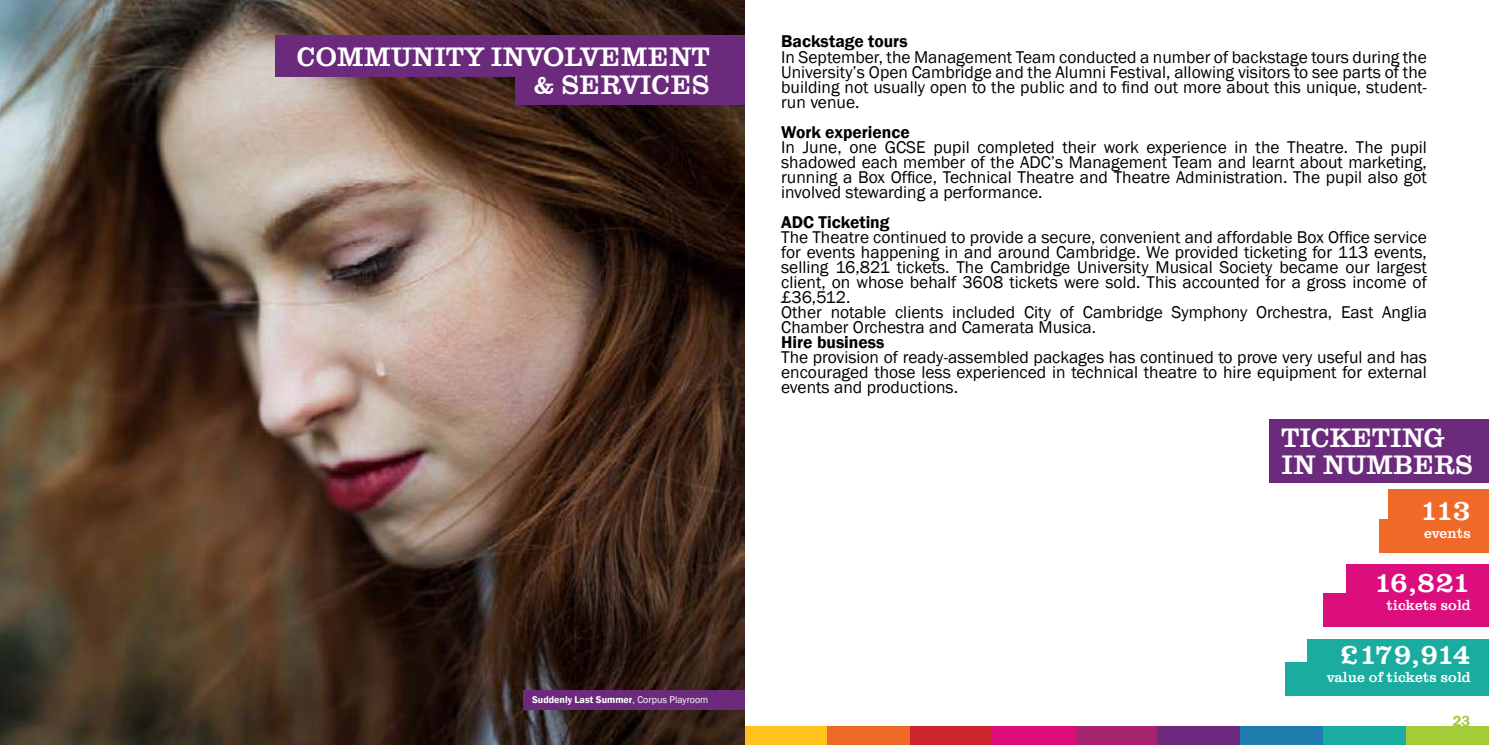
<style>
.page{position:relative;width:1489px;height:745px;background:#fff}
.page>*{position:absolute;margin:0;border:0;box-sizing:border-box;transform-origin:0 0}
.t1{font:500 30px "Clarendon T";letter-spacing:-.08em;color:#fff}
.t2{font:500 27.5px/27.5px "Clarendon T";color:#fff;text-align:right}
.t3{font:17.5px/15px "Franklin Gothic";color:#000;text-align:justify}
.t4{font:600 17.5px "Franklin Gothic";color:#000}
.t5{font:500 15px "Clarendon T";color:#fff}
.t6{font:600 15px "Franklin Gothic";color:#a4cb39}
.t7{font:600 10px "Franklin Gothic";color:#fff}
.s1{font-weight:400}
</style>
<div class="page">
<div style="left:1322px;top:725px;width:83px;height:19px;background:#1aad9f"></div>
<div style="left:827px;top:725px;width:83px;height:19px;background:#ef6928"></div>
<div style="left:909px;top:725px;width:83px;height:19px;background:#ce242f"></div>
<div style="left:992px;top:725px;width:83px;height:19px;background:#dc0e7e"></div>
<div style="left:1074px;top:725px;width:83px;height:19px;background:#a5256e"></div>
<div style="left:1157px;top:725px;width:82px;height:19px;background:#6c2a7d"></div>
<div style="left:1239px;top:725px;width:83px;height:19px;background:#1d7dac"></div>
<div style="left:1405px;top:725px;width:83px;height:19px;background:#a4cb39"></div>
<div style="left:744px;top:725px;width:83px;height:19px;background:#ffc41e"></div>
<img style="left:0;top:0;width:745px;height:744px">
<div style="left:275px;top:35px;width:470px;height:42px;background:#6c2a7d"></div>
<div style="left:515px;top:63px;width:230px;height:42px;background:#6c2a7d"></div>
<div style="left:523px;top:690px;width:222px;height:19px;background:#6c2a7d"></div>
<div style="left:1388px;top:489px;width:100px;height:33px;background:#ef6928"></div>
<div style="left:1345px;top:564px;width:143px;height:33px;background:#dc0e7e"></div>
<div style="left:1322px;top:592px;width:166px;height:34px;background:#dc0e7e"></div>
<div style="left:1306px;top:639px;width:182px;height:33px;background:#1aad9f"></div>
<div style="left:1284px;top:662px;width:204px;height:33px;background:#1aad9f"></div>
<div style="left:1379px;top:519px;width:109px;height:33px;background:#ef6928"></div>
<div style="left:1268px;top:418px;width:220px;height:64px;background:#6c2a7d"></div>
<h2 class="t2" style="left:297px;top:43px;width:414px">COMMUNITY INVOLVEMENT &amp; SERVICES</h2>
<p class="t7" style="left:532px;top:693px;width:178px">Suddenly Last Summer<span class="s1">, Corpus Playroom</span></p>
<p class="t4" style="left:781px;top:31px;width:128px">Backstage tours</p>
<p class="t3" style="left:781px;top:49px;width:647px">In September, the Management Team conducted a number of backstage tours during the University’s Open Cambridge and the Alumni Festival, allowing visitors to see parts of the building not usually open to the public and to find out more about this unique, student&shy;run venue.</p>
<p class="t4" style="left:781px;top:121px;width:130px">Work experience</p>
<p class="t3" style="left:781px;top:139px;width:647px">In June, one GCSE pupil completed their work experience in the Theatre. The pupil shadowed each member of the ADC’s Management Team and learnt about marketing, running a Box Office, Technical Theatre and Theatre Administration. The pupil also got involved stewarding a performance.</p>
<p class="t4" style="left:781px;top:211px;width:110px">ADC Ticketing</p>
<p class="t3" style="left:781px;top:229px;width:647px;text-align:left">The Theatre continued to provide a secure, convenient and affordable Box Office service for events happening in and around Cambridge. We provided ticketing for 113 events, selling 16,821 tickets. The Cambridge University Musical Society became our largest client, on whose behalf 3608 tickets were sold. This accounted for a gross income of £36,512.<br>Other notable clients included City of Cambridge Symphony Orchestra, East Anglia Chamber Orchestra and Camerata Musica.</p>
<p class="t4" style="left:781px;top:331px;width:105px">Hire business</p>
<p class="t3" style="left:781px;top:349px;width:647px">The provision of ready-assembled packages has continued to prove very useful and has encouraged those less experienced in technical theatre to hire equipment for external events and productions.</p>
<h2 class="t2" style="left:1281px;top:424px;width:193px;text-align:left">TICKETING<br>IN NUMBERS</h2>
<h1 class="t1" style="left:1419px;top:492px;width:52px">113</h1>
<p class="t5" style="left:1423px;top:523px;width:48px">events</p>
<h1 class="t1" style="left:1373px;top:564px;width:99px">16,821</h1>
<p class="t5" style="left:1386px;top:595px;width:86px">tickets sold</p>
<h1 class="t1" style="left:1339px;top:636px;width:132px">£179,914</h1>
<p class="t5" style="left:1326px;top:667px;width:145px">value of tickets sold</p>
<p class="t6" style="left:1452px;top:711px;width:19px">23</p>
</div>
